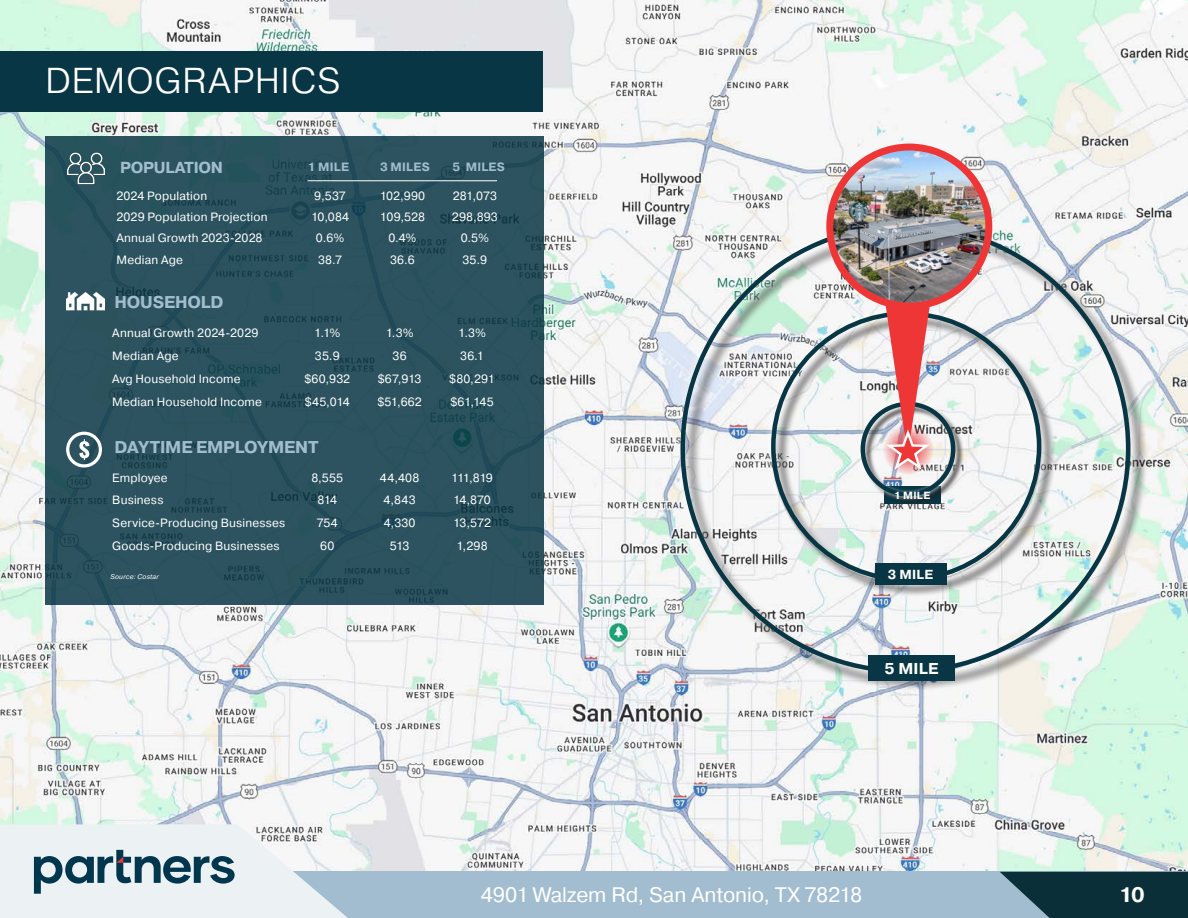
<style>
.page{position:relative;width:1188px;height:918px;background:#fff}
.page>*{position:absolute;margin:0;border:0;box-sizing:border-box;transform-origin:0 0}
.Page_Header{font:300 36px "Pragmatica";letter-spacing:.015em;color:#fff}
.Page_Header-2{font:21px "Pragmatica";letter-spacing:-.005em;color:#fff}
.t1{font:700 21px "Pragmatica";color:#fff}
.t2{font:700 17.1px "Pragmatica";letter-spacing:-.01em;color:#a2bdce}
.t3{font:700 15.9px "Pragmatica";letter-spacing:-.02em;color:#a2bdce}
.Page_Header-3{font:700 15.75px "Pragmatica";color:#fff}
.Page_Header-4{font:700 13.05px "Pragmatica";color:#fff}
.TOC_SubEntry{font:12px "Pragmatica";letter-spacing:.015em;color:#fff}
.TOC_SubEntry-2{font:700 12px "Pragmatica";letter-spacing:.015em;color:#a2bdce}
.Page_Header-5{font:700 10.35px "Pragmatica";color:#fff}
.Body_Text{font:italic 6.9px "Pragmatica";letter-spacing:.02em;color:#fff}
</style>
<div class="page">
<img style="left:0;top:0;width:1188px;height:872px">
<div style="left:0;top:51px;width:543px;height:60px;background:#083644"></div>
<div style="left:683px;top:226px;width:465px;height:465px;background:#231f20;opacity:.75"></div>
<div style="left:671px;top:214px;width:468px;height:468px;background:#fff;opacity:.75"></div>
<div style="left:773px;top:313px;width:284px;height:284px;background:#231f20;opacity:.75"></div>
<div style="left:763px;top:304px;width:286px;height:286px;background:#fff;opacity:.75"></div>
<div style="left:875px;top:563px;width:71px;height:22px;background:#083644"></div>
<div style="left:869px;top:655px;width:86px;height:26px;background:#083644"></div>
<div style="left:45px;top:136px;width:498px;height:469px;background:#2c535f"></div>
<img style="left:66px;top:292px;width:39px;height:19px">
<hr style="left:308px;top:180px;width:189px;height:1px;background:#fff">
<svg style="left:66px;top:432px;width:36px;height:36px"></svg>
<img style="left:68px;top:152px;width:37px;height:34px">
<img style="left:830px;top:147px;width:159px;height:158px">
<div style="left:826px;top:144px;width:166px;height:166px;border:7px solid #ee3637;border-radius:50%"></div>
<img style="left:879px;top:262px;width:57px;height:211px">
<div style="left:0;top:872px;width:1188px;height:46px;background:#a2bdd0"></div>
<svg style="left:0;top:824px;width:380px;height:94px"></svg>
<svg style="left:1000px;top:872px;width:188px;height:46px"></svg>
<p class="Page_Header" style="left:45px;top:58px;width:297px">DEMOGRAPHICS</p>
<p class="t3" style="left:120px;top:157px;width:105px">POPULATION</p>
<p class="TOC_SubEntry-2" style="left:308px;top:159px;width:43px">1 MILE</p>
<p class="TOC_SubEntry-2" style="left:380px;top:159px;width:51px">3 MILES</p>
<p class="TOC_SubEntry-2" style="left:452px;top:159px;width:54px">5 MILES</p>
<p class="TOC_SubEntry" style="left:117px;top:188px;width:92px">2024 Population</p>
<p class="TOC_SubEntry" style="left:314px;top:188px;width:33px">9,537</p>
<p class="TOC_SubEntry" style="left:380px;top:188px;width:47px">102,990</p>
<p class="TOC_SubEntry" style="left:453px;top:188px;width:46px">281,073</p>
<p class="TOC_SubEntry" style="left:117px;top:209px;width:153px">2029 Population Projection</p>
<p class="TOC_SubEntry" style="left:311px;top:209px;width:40px">10,084</p>
<p class="TOC_SubEntry" style="left:380px;top:209px;width:47px">109,528</p>
<p class="TOC_SubEntry" style="left:452px;top:209px;width:48px">298,893</p>
<p class="TOC_SubEntry" style="left:117px;top:231px;width:148px">Annual Growth 2023-2028</p>
<p class="TOC_SubEntry" style="left:316px;top:231px;width:30px">0.6%</p>
<p class="TOC_SubEntry" style="left:388px;top:231px;width:30px">0.4%</p>
<p class="TOC_SubEntry" style="left:461px;top:231px;width:30px">0.5%</p>
<p class="TOC_SubEntry" style="left:117px;top:252px;width:68px">Median Age</p>
<p class="TOC_SubEntry" style="left:318px;top:252px;width:26px">38.7</p>
<p class="TOC_SubEntry" style="left:390px;top:252px;width:26px">36.6</p>
<p class="TOC_SubEntry" style="left:463px;top:252px;width:26px">35.9</p>
<p class="t2" style="left:114px;top:291px;width:111px">HOUSEHOLD</p>
<p class="TOC_SubEntry" style="left:112px;top:326px;width:148px">Annual Growth 2024-2029</p>
<p class="TOC_SubEntry" style="left:314px;top:326px;width:28px">1.1%</p>
<p class="TOC_SubEntry" style="left:386px;top:326px;width:29px">1.3%</p>
<p class="TOC_SubEntry" style="left:458px;top:326px;width:29px">1.3%</p>
<p class="TOC_SubEntry" style="left:112px;top:349px;width:68px">Median Age</p>
<p class="TOC_SubEntry" style="left:315px;top:349px;width:26px">35.9</p>
<p class="TOC_SubEntry" style="left:393px;top:349px;width:16px">36</p>
<p class="TOC_SubEntry" style="left:460px;top:349px;width:25px">36.1</p>
<p class="TOC_SubEntry" style="left:112px;top:371px;width:130px">Avg Household Income</p>
<p class="TOC_SubEntry" style="left:304px;top:371px;width:47px">$60,932</p>
<p class="TOC_SubEntry" style="left:378px;top:371px;width:45px">$67,913</p>
<p class="TOC_SubEntry" style="left:449px;top:371px;width:47px">$80,291</p>
<p class="TOC_SubEntry" style="left:112px;top:394px;width:151px">Median Household Income</p>
<p class="TOC_SubEntry" style="left:305px;top:394px;width:47px">$45,014</p>
<p class="TOC_SubEntry" style="left:377px;top:394px;width:46px">$51,662</p>
<p class="TOC_SubEntry" style="left:450px;top:394px;width:45px">$61,145</p>
<p class="t2" style="left:114px;top:436px;width:206px">DAYTIME EMPLOYMENT</p>
<p class="TOC_SubEntry" style="left:112px;top:470px;width:57px">Employee</p>
<p class="TOC_SubEntry" style="left:311px;top:470px;width:33px">8,555</p>
<p class="TOC_SubEntry" style="left:380px;top:470px;width:41px">44,408</p>
<p class="TOC_SubEntry" style="left:451px;top:470px;width:43px">111,819</p>
<p class="TOC_SubEntry" style="left:112px;top:493px;width:53px">Business</p>
<p class="TOC_SubEntry" style="left:317px;top:493px;width:21px">814</p>
<p class="TOC_SubEntry" style="left:384px;top:493px;width:34px">4,843</p>
<p class="TOC_SubEntry" style="left:453px;top:493px;width:39px">14,870</p>
<p class="TOC_SubEntry" style="left:112px;top:516px;width:175px">Service-Producing Businesses</p>
<p class="TOC_SubEntry" style="left:317px;top:516px;width:23px">754</p>
<p class="TOC_SubEntry" style="left:384px;top:516px;width:33px">4,330</p>
<p class="TOC_SubEntry" style="left:453px;top:516px;width:40px">13,572</p>
<p class="TOC_SubEntry" style="left:112px;top:538px;width:169px">Goods-Producing Businesses</p>
<p class="TOC_SubEntry" style="left:320px;top:538px;width:16px">60</p>
<p class="TOC_SubEntry" style="left:390px;top:538px;width:21px">513</p>
<p class="TOC_SubEntry" style="left:456px;top:538px;width:33px">1,298</p>
<p class="Body_Text" style="left:111px;top:572px;width:50px">Source: Costar</p>
<p class="Page_Header-5" style="left:894px;top:489px;width:38px">1 MILE</p>
<p class="Page_Header-4" style="left:888px;top:566px;width:47px">3 MILE</p>
<p class="Page_Header-3" style="left:884px;top:659px;width:56px">5 MILE</p>
<h2 class="t1" style="left:1119px;top:878px;width:27px">10</h2>
<p class="Page_Header-2" style="left:481px;top:882px;width:383px">4901 Walzem Rd, San Antonio, TX 78218</p>
<p class="t1" style="left:1119px;top:881px;width:27px">10</p>
</div>
